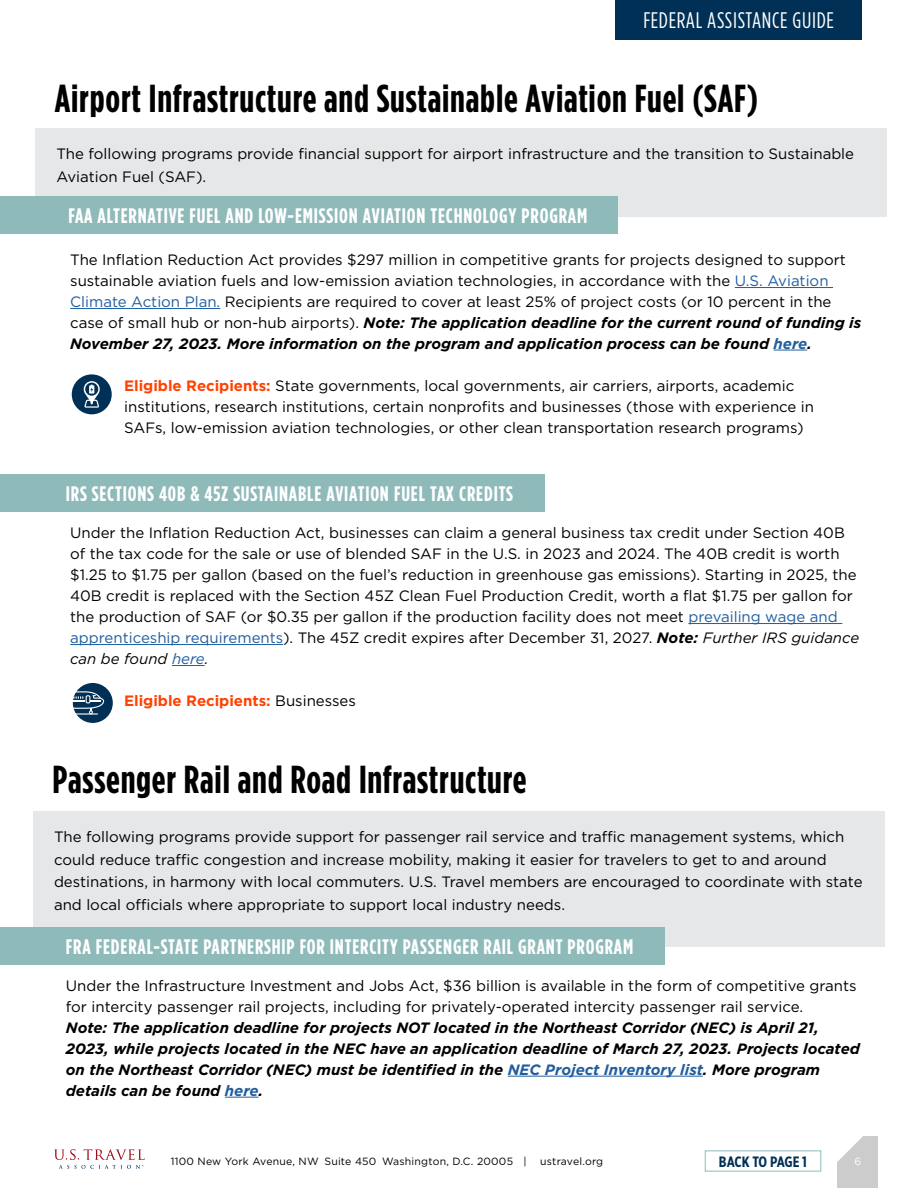
<style>
.page{position:relative;width:918px;height:1188px;background:#fff}
.page>*{position:absolute;margin:0;border:0;box-sizing:border-box;transform-origin:0 0}
.t1{font:700 39px "Gotham Condensed";letter-spacing:.02em;color:#000}
.t2{font:22.5px "Gotham Condensed";letter-spacing:.03em;color:#fff}
.t3{font:700 21px "Gotham Condensed";letter-spacing:.04em;color:#fff}
.t4{font:15px/21px "Gotham";color:#000}
.t5{font:italic 700 15px/21px "Gotham";color:#000}
.t6{font:700 15px "Gotham";color:#ff4200}
.t7{font:700 15px "Gotham X Narrow";letter-spacing:-.025em;color:#003055}
.t8{font:10.5px "Gotham";letter-spacing:.02em;color:#000}
.t9{font:10.5px "Gotham";color:#fff}
.s1{color:#215e9e}
.s2{font-weight:700;font-style:italic}
.s3{font-weight:700;font-style:italic;color:#215e9e}
.s4{font-weight:700;color:#ff4200}
.s5{font-style:italic}
.s6{font-style:italic;color:#215e9e}
.s7{font-weight:400;color:#000}
</style>
<div class="page">
<div style="left:838px;top:1137px;width:40px;height:51px;background:#ccc"></div>
<svg style="left:54px;top:1149px;width:91px;height:20px"></svg>
<svg style="left:837px;top:1136px;width:28px;height:29px"></svg>
<div style="left:616px;top:0;width:246px;height:40px;background:#003055"></div>
<hr style="left:508px;top:1076px;width:195px;height:1px;background:#215e9e">
<hr style="left:225px;top:1097px;width:34px;height:1px;background:#215e9e">
<hr style="left:735px;top:287px;width:98px;height:1px;background:#215e9e">
<hr style="left:70px;top:308px;width:150px;height:1px;background:#215e9e">
<hr style="left:774px;top:350px;width:33px;height:1px;background:#215e9e">
<hr style="left:688px;top:623px;width:154px;height:1px;background:#215e9e">
<hr style="left:70px;top:644px;width:213px;height:1px;background:#215e9e">
<hr style="left:172px;top:665px;width:33px;height:1px;background:#215e9e">
<div style="left:33px;top:811px;width:852px;height:136px;background:#e6e7e8"></div>
<div style="left:0;top:927px;width:664px;height:38px;background:#8ebab9"></div>
<div style="left:73px;top:683px;width:40px;height:40px;background:#003055;border-radius:50%"></div>
<svg style="left:72px;top:691px;width:32px;height:22px"></svg>
<hr style="left:74px;top:713px;width:24px;height:2px;background:#fff">
<div style="left:0;top:474px;width:545px;height:38px;background:#8ebab9"></div>
<div style="left:72px;top:374px;width:40px;height:40px;background:#003055;border-radius:50%"></div>
<svg style="left:84px;top:381px;width:16px;height:27px"></svg>
<div style="left:36px;top:128px;width:851px;height:89px;background:#e6e7e8"></div>
<div style="left:0;top:196px;width:617px;height:38px;background:#8ebab9"></div>
<h2 class="t2" style="left:643px;top:7px;width:192px">FEDERAL ASSISTANCE GUIDE</h2>
<h1 class="t1" style="left:55px;top:75px;width:705px">Airport Infrastructure and Sustainable Aviation Fuel (SAF)</h1>
<p class="t4" style="left:56px;top:142px;width:799px;line-height:22.5px">The following programs provide financial support for airport infrastructure and the transition to Sustainable<br>Aviation Fuel (SAF).</p>
<h3 class="t3" style="left:68px;top:204px;width:520px">FAA ALTERNATIVE FUEL AND LOW-EMISSION AVIATION TECHNOLOGY PROGRAM</h3>
<p class="t4" style="left:70px;top:248px;width:793px">The Inflation Reduction Act provides $297 million in competitive grants for projects designed to support sustainable aviation fuels and low-emission aviation technologies, in accordance with the <span class="s1">U.S. Aviation Climate Action Plan.</span> Recipients are required to cover at least 25% of project costs (or 10 percent in the case of small hub or non-hub airports). <span class="s2">Note: The application deadline for the current round of funding is November 27, 2023. More information on the program and application process can be found</span> <span class="s3">here</span><span class="s2">.</span></p>
<p class="t4" style="left:124px;top:374px;width:691px"><span class="s4">Eligible Recipients:</span> State governments, local governments, air carriers, airports, academic institutions, research institutions, certain nonprofits and businesses (those with experience in<br>SAFs, low-emission aviation technologies, or other clean transportation research programs)</p>
<h3 class="t3" style="left:66px;top:482px;width:449px">IRS SECTIONS 40B &amp; 45Z SUSTAINABLE AVIATION FUEL TAX CREDITS</h3>
<p class="t4" style="left:70px;top:521px;width:791px">Under the Inflation Reduction Act, businesses can claim a general business tax credit under Section 40B of the tax code for the sale or use of blended SAF in the U.S. in 2023 and 2024. The 40B credit is worth $1.25 to $1.75 per gallon (based on the fuel’s reduction in greenhouse gas emissions). Starting in 2025, the 40B credit is replaced with the Section 45Z Clean Fuel Production Credit, worth a flat $1.75 per gallon for the production of SAF (or $0.35 per gallon if the production facility does not meet <span class="s1">prevailing wage and apprenticeship requirements</span>). The 45Z credit expires after December 31, 2027. <span class="s2">Note:</span> <span class="s5">Further IRS guidance can be found</span> <span class="s6">here</span><span class="s5">.</span></p>
<p class="t6" style="left:124px;top:690px;width:233px">Eligible Recipients: <span class="s7">Businesses</span></p>
<h1 class="t1" style="left:52px;top:757px;width:475px">Passenger Rail and Road Infrastructure</h1>
<p class="t4" style="left:54px;top:825px;width:810px;line-height:22.5px">The following programs provide support for passenger rail service and traffic management systems, which could reduce traffic congestion and increase mobility, making it easier for travelers to get to and around destinations, in harmony with local commuters. U.S. Travel members are encouraged to coordinate with state and local officials where appropriate to support local industry needs.</p>
<h3 class="t3" style="left:66px;top:935px;width:569px">FRA FEDERAL-STATE PARTNERSHIP FOR INTERCITY PASSENGER RAIL GRANT PROGRAM</h3>
<p class="t4" style="left:66px;top:975px;width:792px">Under the Infrastructure Investment and Jobs Act, $36 billion is available in the form of competitive grants for intercity passenger rail projects, including for privately-operated intercity passenger rail service.</p>
<p class="t5" style="left:66px;top:1017px;width:796px">Note: The application deadline for projects NOT located in the Northeast Corridor (NEC) is April 21, 2023, while projects located in the NEC have an application deadline of March 27, 2023. Projects located on the Northeast Corridor (NEC) must be identified in the <span class="s1">NEC Project Inventory list</span>. More program details can be found <span class="s1">here</span>.</p>
<p class="t8" style="left:171px;top:1154px;width:357px">1100 New York Avenue, NW Suite 450 Washington, D.C. 20005 |</p>
<p class="t8" style="left:540px;top:1154px;width:64px">ustravel.org</p>
<p class="t9" style="left:854px;top:1154px;width:8px">6</p>
<p class="t7" style="left:719px;top:1152px;width:90px">BACK TO PAGE 1</p>
</div>
